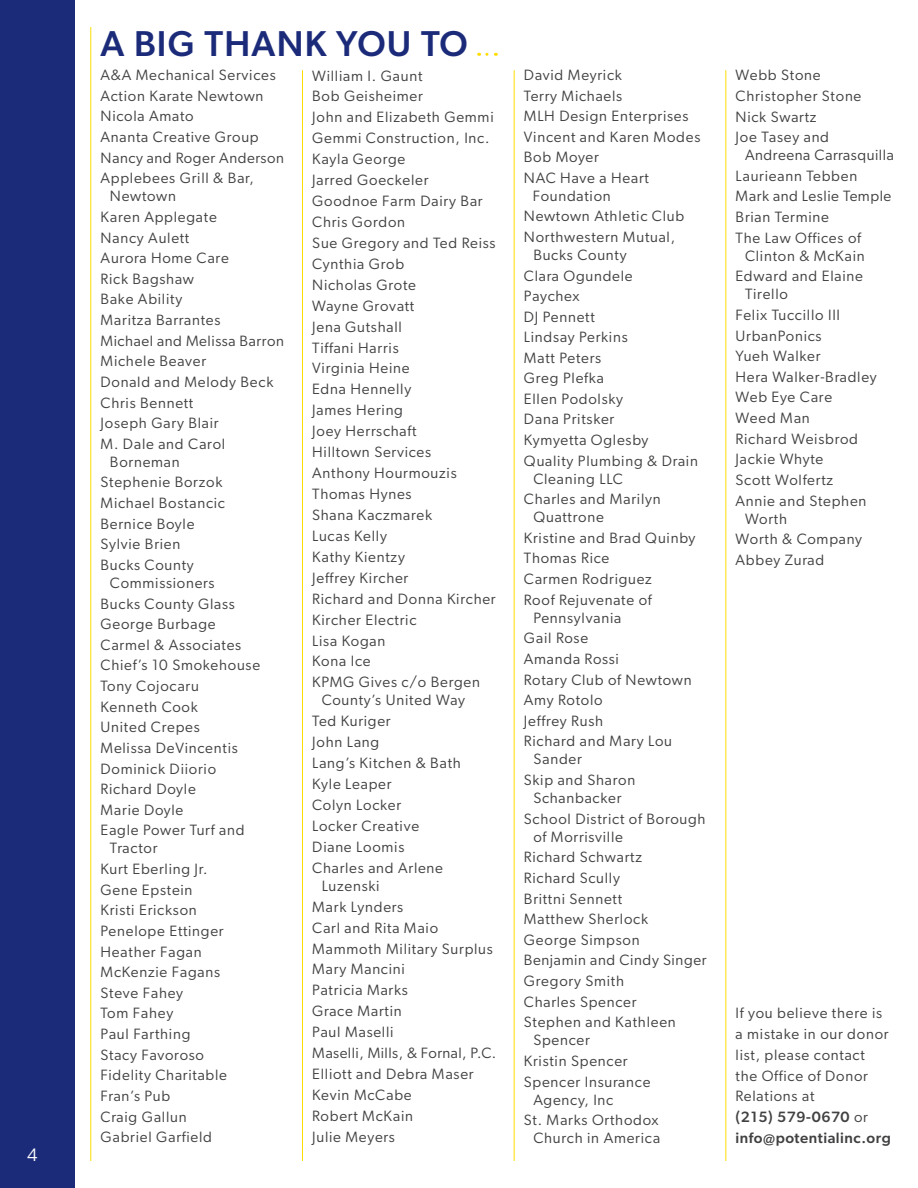
<style>
.page{position:relative;width:918px;height:1188px;background:#fff}
.page>*{position:absolute;margin:0;border:0;box-sizing:border-box;transform-origin:0 0}
.t1{font:500 36px "Gibson";letter-spacing:.035em;color:#1b2b79}
.t2{font:18px "Gibson";color:#fff}
.t3{font:15px/20.7px "Gibson";letter-spacing:.05em;color:#414042}
.s1{font-weight:500}
</style>
<div class="page">
<hr style="left:90px;top:27px;width:1px;height:1134px;background:#fddd00">
<hr style="left:302px;top:70px;width:1px;height:1091px;background:#fddd00">
<hr style="left:514px;top:70px;width:1px;height:1091px;background:#fddd00">
<hr style="left:725px;top:70px;width:1px;height:1091px;background:#fddd00">
<div style="left:0;top:0;width:75px;height:1188px;background:#1b2b79"></div>
<svg style="left:479px;top:53px;width:8px;height:3px"></svg>
<p class="t2" style="left:27px;top:1144px;width:12px">4</p>
<h1 class="t1" style="left:101px;top:22px;width:369px">A BIG THANK YOU TO</h1>
<p class="t3" style="left:101px;top:65px;width:185px">A&amp;A Mechanical Services<br>Action Karate Newtown<br>Nicola Amato<br>Ananta Creative Group<br>Nancy and Roger Anderson<br>Applebees Grill &amp; Bar,</p>
<p class="t3" style="left:101px;top:186px;width:185px;text-indent:9px">Newtown<br>Karen Applegate<br>Nancy Aulett<br>Aurora Home Care<br>Rick Bagshaw<br>Bake Ability<br>Maritza Barrantes<br>Michael and Melissa Barron<br>Michele Beaver<br>Donald and Melody Beck<br>Chris Bennett<br>Joseph Gary Blair<br>M. Dale and Carol</p>
<p class="t3" style="left:101px;top:451px;width:126px;text-indent:9px">Borneman<br>Stephenie Borzok<br>Michael Bostancic<br>Bernice Boyle<br>Sylvie Brien<br>Bucks County</p>
<p class="t3" style="left:101px;top:572px;width:161px;text-indent:9px">Commissioners<br>Bucks County Glass<br>George Burbage<br>Carmel &amp; Associates<br>Chief’s 10 Smokehouse<br>Tony Cojocaru<br>Kenneth Cook<br>United Crepes<br>Melissa DeVincentis<br>Dominick Diiorio<br>Richard Doyle<br>Marie Doyle<br>Eagle Power Turf and</p>
<p class="t3" style="left:101px;top:838px;width:128px;text-indent:9px">Tractor<br>Kurt Eberling Jr.<br>Gene Epstein<br>Kristi Erickson<br>Penelope Ettinger<br>Heather Fagan<br>McKenzie Fagans<br>Steve Fahey<br>Tom Fahey<br>Paul Farthing<br>Stacy Favoroso<br>Fidelity Charitable<br>Fran’s Pub<br>Craig Gallun<br>Gabriel Garfield</p>
<p class="t3" style="left:312px;top:65px;width:185px">William I. Gaunt<br>Bob Geisheimer<br>John and Elizabeth Gemmi<br>Gemmi Construction, Inc.<br>Kayla George<br>Jarred Goeckeler<br>Goodnoe Farm Dairy Bar<br>Chris Gordon<br>Sue Gregory and Ted Reiss<br>Cynthia Grob<br>Nicholas Grote<br>Wayne Grovatt<br>Jena Gutshall<br>Tiffani Harris<br>Virginia Heine<br>Edna Hennelly<br>James Hering<br>Joey Herrschaft<br>Hilltown Services<br>Anthony Hourmouzis<br>Thomas Hynes<br>Shana Kaczmarek<br>Lucas Kelly<br>Kathy Kientzy<br>Jeffrey Kircher<br>Richard and Donna Kircher<br>Kircher Electric<br>Lisa Kogan<br>Kona Ice<br>KPMG Gives c/o Bergen</p>
<p class="t3" style="left:312px;top:690px;width:154px;text-indent:9px">County’s United Way<br>Ted Kuriger<br>John Lang<br>Lang’s Kitchen &amp; Bath<br>Kyle Leaper<br>Colyn Locker<br>Locker Creative<br>Diane Loomis<br>Charles and Arlene</p>
<p class="t3" style="left:312px;top:875px;width:186px;text-indent:9px">Luzenski<br>Mark Lynders<br>Carl and Rita Maio<br>Mammoth Military Surplus<br>Mary Mancini<br>Patricia Marks<br>Grace Martin<br>Paul Maselli<br>Maselli, Mills, &amp; Fornal, P.C.<br>Elliott and Debra Maser<br>Kevin McCabe<br>Robert McKain<br>Julie Meyers</p>
<p class="t3" style="left:524px;top:65px;width:178px">David Meyrick<br>Terry Michaels<br>MLH Design Enterprises<br>Vincent and Karen Modes<br>Bob Moyer<br>NAC Have a Heart</p>
<p class="t3" style="left:524px;top:185px;width:162px;text-indent:9px">Foundation<br>Newtown Athletic Club<br>Northwestern Mutual,</p>
<p class="t3" style="left:524px;top:244px;width:176px;text-indent:9px">Bucks County<br>Clara Ogundele<br>Paychex<br>DJ Pennett<br>Lindsay Perkins<br>Matt Peters<br>Greg Plefka<br>Ellen Podolsky<br>Dana Pritsker<br>Kymyetta Oglesby<br>Quality Plumbing &amp; Drain</p>
<p class="t3" style="left:524px;top:468px;width:138px;text-indent:9px">Cleaning LLC<br>Charles and Marilyn</p>
<p class="t3" style="left:524px;top:506px;width:173px;text-indent:9px">Quattrone<br>Kristine and Brad Quinby<br>Thomas Rice<br>Carmen Rodriguez<br>Roof Rejuvenate of</p>
<p class="t3" style="left:524px;top:607px;width:169px;text-indent:9px">Pennsylvania<br>Gail Rose<br>Amanda Rossi<br>Rotary Club of Newtown<br>Amy Rotolo<br>Jeffrey Rush<br>Richard and Mary Lou</p>
<p class="t3" style="left:524px;top:749px;width:113px;text-indent:9px">Sander<br>Skip and Sharon</p>
<p class="t3" style="left:524px;top:787px;width:183px;text-indent:9px">Schanbacker<br>School District of Borough</p>
<p class="t3" style="left:524px;top:826px;width:184px;text-indent:9px">of Morrisville<br>Richard Schwartz<br>Richard Scully<br>Brittni Sennett<br>Matthew Sherlock<br>George Simpson<br>Benjamin and Cindy Singer<br>Gregory Smith<br>Charles Spencer<br>Stephen and Kathleen</p>
<p class="t3" style="left:524px;top:1030px;width:128px;text-indent:9px">Spencer<br>Kristin Spencer<br>Spencer Insurance</p>
<p class="t3" style="left:524px;top:1089px;width:136px;text-indent:9px">Agency, Inc<br>St. Marks Orthodox</p>
<p class="t3" style="left:533px;top:1127px;width:128px">Church in America</p>
<p class="t3" style="left:736px;top:65px;width:127px">Webb Stone<br>Christopher Stone<br>Nick Swartz<br>Joe Tasey and</p>
<p class="t3" style="left:736px;top:144px;width:160px;text-indent:9px">Andreena Carrasquilla<br>Laurieann Tebben<br>Mark and Leslie Temple<br>Brian Termine<br>The Law Offices of</p>
<p class="t3" style="left:736px;top:245px;width:131px;text-align:right">Clinton &amp; McKain<br>Edward and Elaine</p>
<p class="t3" style="left:736px;top:284px;width:143px;text-indent:9px">Tirello<br>Felix Tuccillo III<br>UrbanPonics<br>Yueh Walker<br>Hera Walker-Bradley<br>Web Eye Care<br>Weed Man<br>Richard Weisbrod<br>Jackie Whyte<br>Scott Wolfertz<br>Annie and Stephen</p>
<p class="t3" style="left:736px;top:508px;width:128px;text-indent:9px">Worth<br>Worth &amp; Company<br>Abbey Zurad</p>
<p class="t3" style="left:736px;top:1002px;width:157px">If you believe there is a mistake in our donor list, please contact<br>the Office of Donor<br>Relations at<br><span class="s1">(215) 579-0670</span> or <span class="s1">info@potentialinc.org</span></p>
</div>
